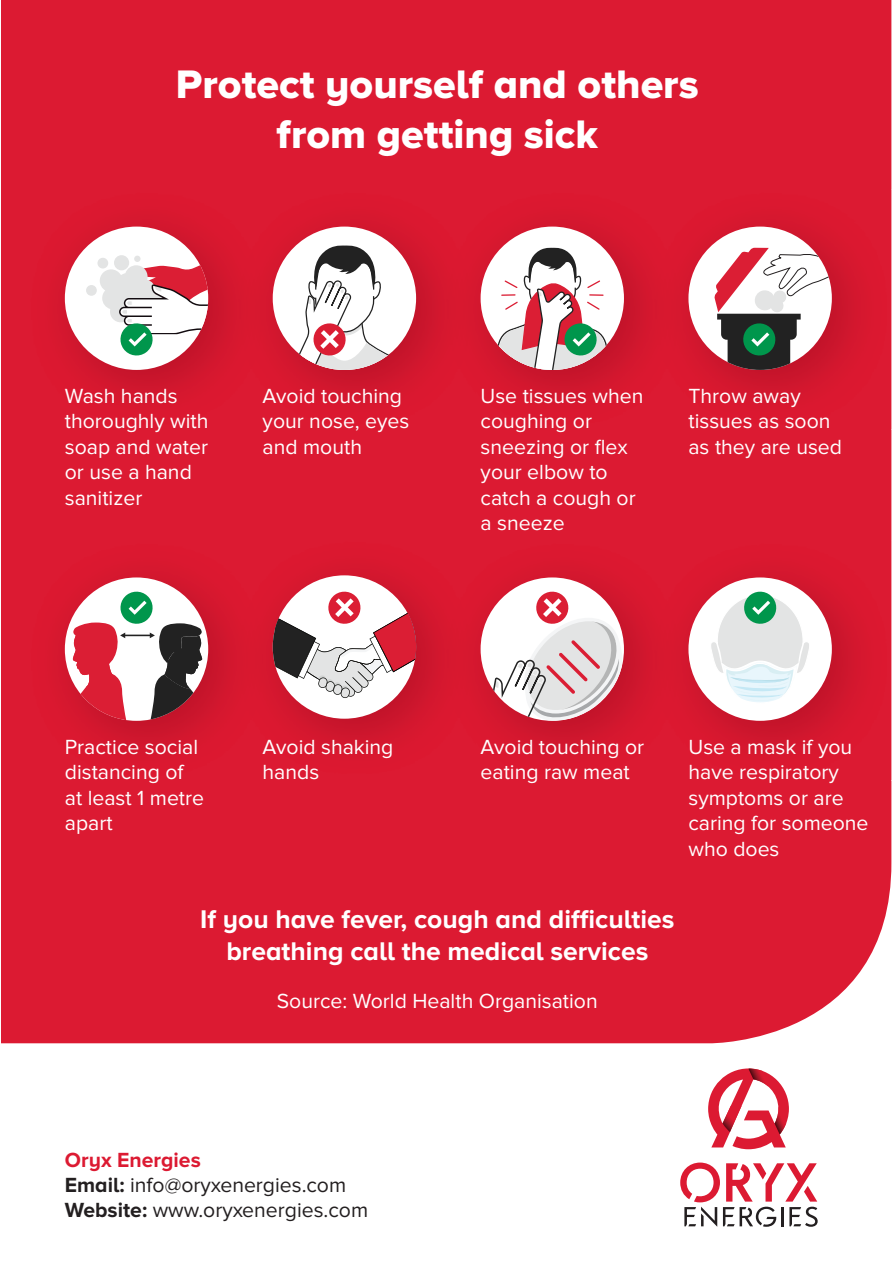
<style>
.page{position:relative;width:893px;height:1263px;background:#fff}
.page>*{position:absolute;margin:0;border:0;box-sizing:border-box;transform-origin:0 0}
.t1{font:41.25px/49.5px "Proxima Nova A Extrabld";color:#fff;text-align:center}
.t2{font:700 26.55px/31.8px "Proxima Nova A";color:#fff;text-align:center}
.t3{font:21.15px/25.5px "Proxima Nova";color:#fff}
.t4{font:21.15px/25.5px "Proxima Nova";color:#231f20}
.t5{font:700 21.15px "Proxima Nova A";color:#dc1a32}
.s1{font-family:"Proxima Nova A";font-weight:700}
</style>
<div class="page">
<div style="left:1px;top:0;width:890px;height:1043px;background:#dc1a32"></div>
<img style="left:27px;top:189px;width:208px;height:241px">
<div style="left:65px;top:227px;width:143px;height:143px;background:#fff;border-radius:50%"></div>
<div style="left:114px;top:255px;width:15px;height:15px;background:#e3e4e4;border-radius:50%"></div>
<div style="left:97px;top:258px;width:11px;height:11px;background:#e3e4e4;border-radius:50%"></div>
<div style="left:86px;top:285px;width:11px;height:11px;background:#e3e4e4;border-radius:50%"></div>
<img style="left:268px;top:189px;width:175px;height:241px">
<div style="left:235px;top:189px;width:33px;height:241px;background:#dc1830"></div>
<div style="left:273px;top:227px;width:143px;height:143px;background:#fff;border-radius:50%"></div>
<img style="left:235px;top:538px;width:241px;height:240px">
<div style="left:273px;top:575px;width:143px;height:144px;background:#fff;border-radius:50%"></div>
<img style="left:27px;top:540px;width:241px;height:241px">
<div style="left:235px;top:540px;width:33px;height:238px;background:#dc1830"></div>
<div style="left:65px;top:577px;width:143px;height:144px;background:#fff;border-radius:50%"></div>
<img style="left:476px;top:189px;width:175px;height:241px">
<div style="left:443px;top:189px;width:33px;height:241px;background:#dc1830"></div>
<div style="left:481px;top:227px;width:143px;height:143px;background:#fff;border-radius:50%"></div>
<img style="left:443px;top:540px;width:208px;height:241px">
<div style="left:443px;top:540px;width:33px;height:238px;background:#dc1830"></div>
<div style="left:481px;top:577px;width:143px;height:144px;background:#fff;border-radius:50%"></div>
<img style="left:891px;top:189px;width:1px;height:241px">
<img style="left:684px;top:189px;width:207px;height:241px">
<div style="left:651px;top:189px;width:33px;height:241px;background:#dc1830"></div>
<div style="left:688px;top:227px;width:144px;height:143px;background:#fff;border-radius:50%"></div>
<svg style="left:680px;top:1163px;width:138px;height:64px"></svg>
<svg style="left:708px;top:1068px;width:81px;height:81px"></svg>
<svg style="left:273px;top:590px;width:143px;height:108px"></svg>
<svg style="left:274px;top:245px;width:141px;height:125px"></svg>
<svg style="left:482px;top:590px;width:142px;height:131px"></svg>
<svg style="left:100px;top:256px;width:108px;height:102px"></svg>
<svg style="left:496px;top:247px;width:112px;height:123px"></svg>
<svg style="left:714px;top:248px;width:118px;height:122px"></svg>
<img style="left:891px;top:540px;width:1px;height:241px">
<img style="left:684px;top:540px;width:207px;height:241px">
<div style="left:651px;top:540px;width:33px;height:241px;background:#dc1830"></div>
<div style="left:688px;top:577px;width:144px;height:144px;background:#fff;border-radius:50%"></div>
<svg style="left:709px;top:590px;width:102px;height:114px"></svg>
<svg style="left:71px;top:590px;width:132px;height:131px"></svg>
<h1 class="t1" style="left:176px;top:64px;width:524px">Protect yourself and others from getting sick</h1>
<p class="t3" style="left:65px;top:384px;width:145px">Wash hands thoroughly with soap and water or use a hand sanitizer</p>
<p class="t3" style="left:263px;top:384px;width:148px">Avoid touching your nose, eyes and mouth</p>
<p class="t3" style="left:481px;top:384px;width:164px">Use tissues when coughing or sneezing or flex your elbow to catch a cough or a sneeze</p>
<p class="t3" style="left:688px;top:384px;width:155px">Throw away tissues as soon as they are used</p>
<p class="t3" style="left:65px;top:735px;width:141px">Practice social distancing of at least 1 metre apart</p>
<p class="t3" style="left:263px;top:735px;width:132px">Avoid shaking hands</p>
<p class="t3" style="left:481px;top:735px;width:165px">Avoid touching or eating raw meat</p>
<p class="t3" style="left:688px;top:735px;width:182px">Use a mask if you have respiratory symptoms or are caring for someone who does</p>
<p class="t2" style="left:200px;top:906px;width:476px">If you have fever, cough and difficulties breathing call the medical services</p>
<p class="t3" style="left:277px;top:990px;width:322px">Source: World Health Organisation</p>
<p class="t5" style="left:65px;top:1153px;width:137px">Oryx Energies</p>
<p class="t4" style="left:65px;top:1173px;width:305px"><span class="s1">Email:</span> info@oryxenergies.com<br><span class="s1">Website:</span> www.oryxenergies.com</p>
</div>
